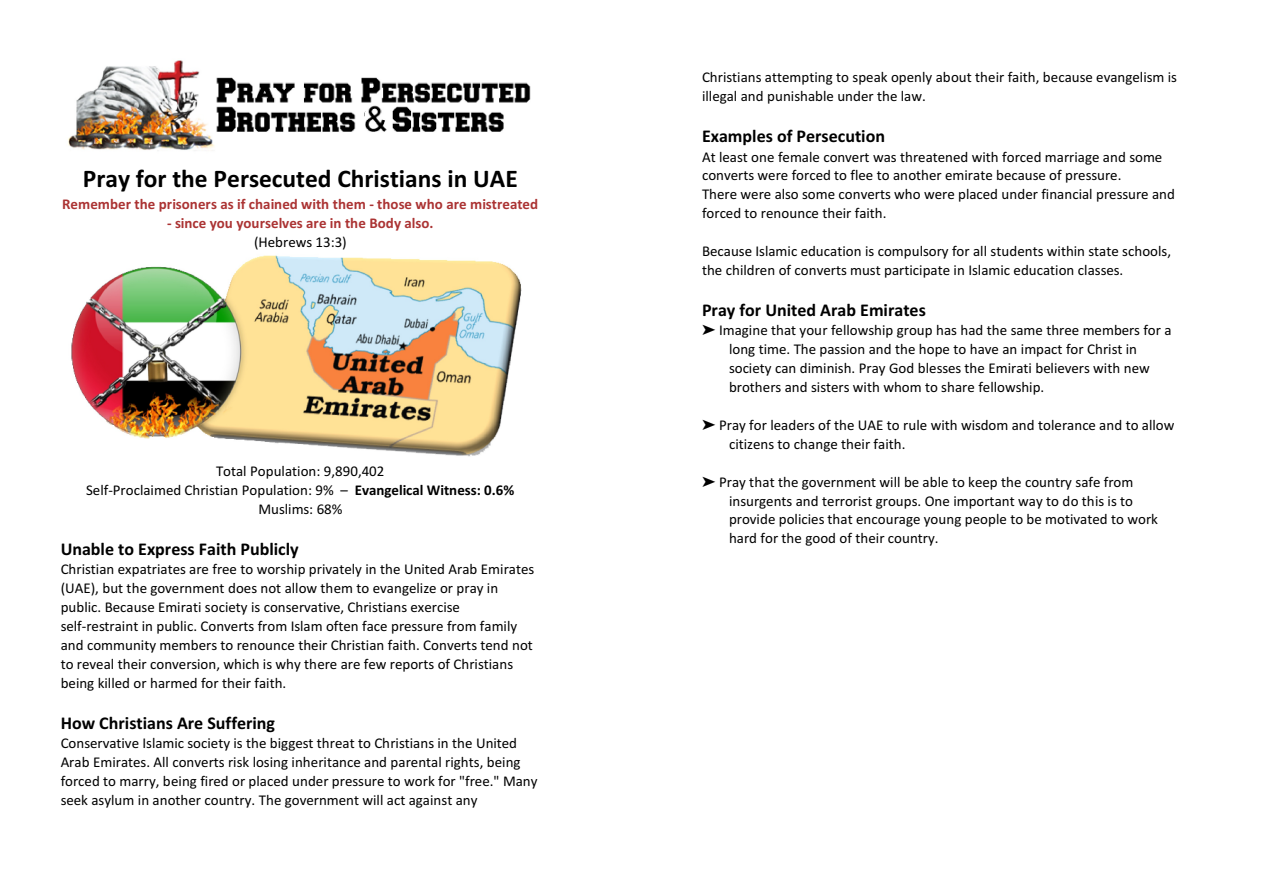
<style>
.page{position:relative;width:1263px;height:893px;background:#fff}
.page>*{position:absolute;margin:0;border:0;box-sizing:border-box;transform-origin:0 0}
.t1{font:700 25.5px "Calibri";color:#000}
.t2{font:700 18px "Calibri";color:#000}
.t3{font:15px/18.9px "Calibri";color:#000}
.t4{font:700 15px "Calibri";color:#ab3333}
.s1{font-weight:700}
</style>
<div class="page">
<img style="left:68px;top:60px;width:463px;height:91px">
<img style="left:71px;top:255px;width:451px;height:202px">
<h1 class="t1" style="left:83px;top:168px;width:436px">Pray for the Persecuted Christians in UAE</h1>
<p class="t4" style="left:62px;top:198px;width:478px">Remember the prisoners as if chained with them - those who are mistreated</p>
<p class="t4" style="left:167px;top:217px;width:268px">- since you yourselves are in the Body also.</p>
<p class="t3" style="left:254px;top:233px;width:94px">(Hebrews 13:3)</p>
<p class="t3" style="left:86px;top:463px;width:430px;text-align:center">Total Population: 9,890,402<br>Self-Proclaimed Christian Population: 9% – <span class="s1">Evangelical Witness: 0.6%<br></span>Muslims: 68%</p>
<p class="t2" style="left:61px;top:541px;width:240px">Unable to Express Faith Publicly</p>
<p class="t3" style="left:61px;top:561px;width:475px">Christian expatriates are free to worship privately in the United Arab Emirates (UAE), but the government does not allow them to evangelize or pray in public. Because Emirati society is conservative, Christians exercise self-restraint in public. Converts from Islam often face pressure from family and community members to renounce their Christian faith. Converts tend not to reveal their conversion, which is why there are few reports of Christians being killed or harmed for their faith.</p>
<p class="t2" style="left:61px;top:715px;width:216px">How Christians Are Suffering</p>
<p class="t3" style="left:61px;top:735px;width:478px">Conservative Islamic society is the biggest threat to Christians in the United Arab Emirates. All converts risk losing inheritance and parental rights, being forced to marry, being fired or placed under pressure to work for "free." Many seek asylum in another country. The government will act against any</p>
<p class="t3" style="left:702px;top:69px;width:476px">Christians attempting to speak openly about their faith, because evangelism is illegal and punishable under the law.</p>
<p class="t2" style="left:702px;top:128px;width:185px">Examples of Persecution</p>
<p class="t3" style="left:702px;top:148px;width:474px">At least one female convert was threatened with forced marriage and some converts were forced to flee to another emirate because of pressure.<br>There were also some converts who were placed under financial pressure and forced to renounce their faith.</p>
<p class="t3" style="left:702px;top:243px;width:471px">Because Islamic education is compulsory for all students within state schools, the children of converts must participate in Islamic education classes.</p>
<p class="t2" style="left:702px;top:302px;width:225px">Pray for United Arab Emirates</p>
<p class="t3" style="left:729px;top:322px;width:444px;text-indent:-10px">Imagine that your fellowship group has had the same three members for a long time. The passion and the hope to have an impact for Christ in society can diminish. Pray God blesses the Emirati believers with new brothers and sisters with whom to share fellowship.</p>
<p class="t3" style="left:729px;top:417px;width:447px;text-indent:-10px">Pray for leaders of the UAE to rule with wisdom and tolerance and to allow citizens to change their faith.</p>
<p class="t3" style="left:729px;top:473px;width:430px;text-indent:-10px">Pray that the government will be able to keep the country safe from insurgents and terrorist groups. One important way to do this is to provide policies that encourage young people to be motivated to work hard for the good of their country.</p>
</div>
